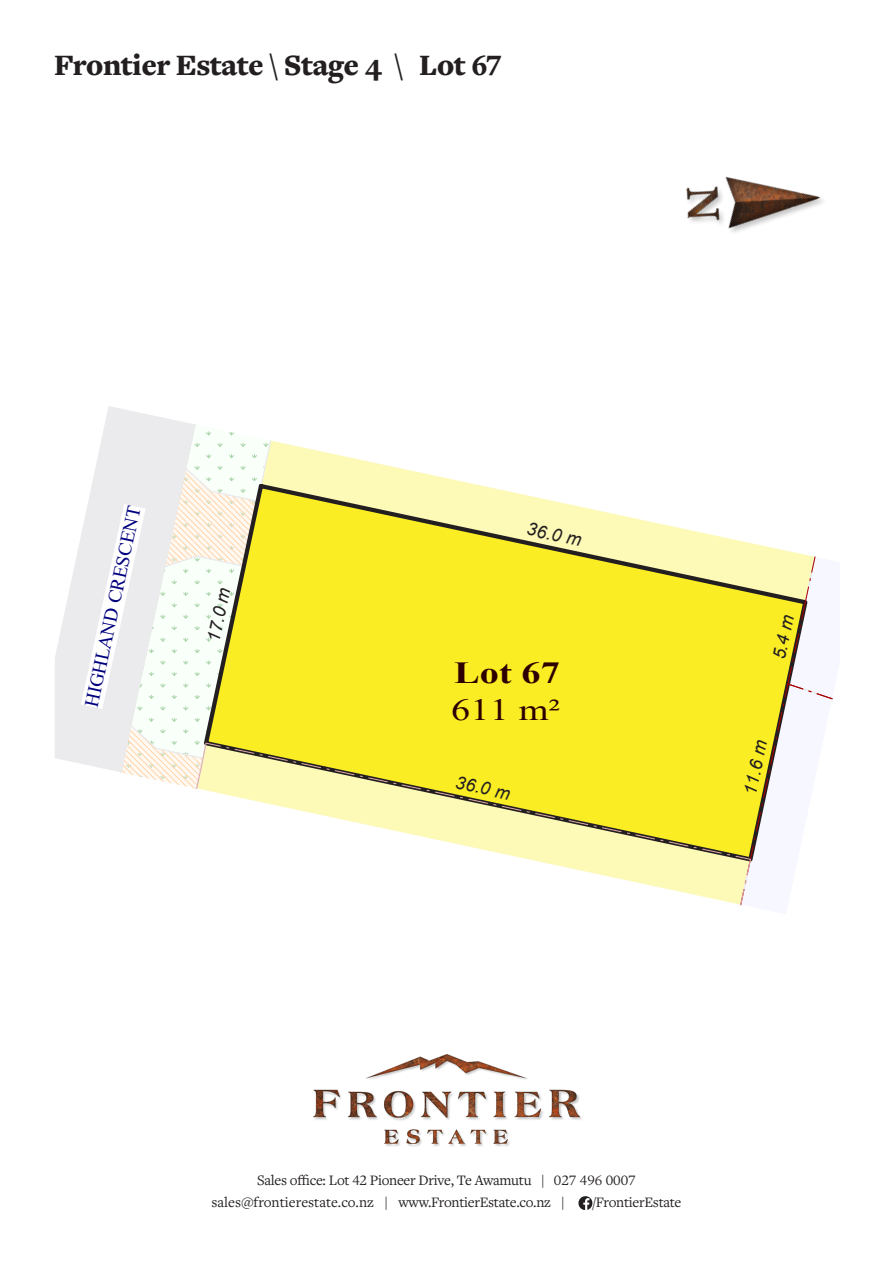
<style>
.page{position:relative;width:893px;height:1263px;background:#fff}
.page>*{position:absolute;margin:0;border:0;box-sizing:border-box;transform-origin:0 0}
.t1{font:900 30.75px "Freight Text Pro";letter-spacing:-.02em;color:#231f20}
.t2{font:700 30.6px "Times New Roman";color:#2d0000;scale:1.25 1}
.t3{font:30.6px "Times New Roman";color:#2d0000;scale:1.25 1}
.t4{font:19.35px "Times New Roman";color:#000080}
.t5{font:italic 18px "Arial";color:#231f20}
.t6{font:15px/22.5px "Freight Text Pro";letter-spacing:-.02em;color:#231f20}
</style>
<div class="page">
<svg style="left:578px;top:1196px;width:14px;height:14px"></svg>
<div style="left:313px;top:1054px;width:270px;height:93px;background:#231f20;opacity:.25"></div>
<img style="left:313px;top:1054px;width:267px;height:90px">
<img style="left:686px;top:176px;width:135px;height:56px">
<svg style="left:55px;top:406px;width:136px;height:358px"></svg>
<svg style="left:81px;top:424px;width:752px;height:482px"></svg>
<h1 class="t1" style="left:54px;top:45px;width:351px">Frontier Estate \ Stage 4 \</h1>
<h1 class="t1" style="left:419px;top:45px;width:84px">Lot 67</h1>
<p class="t4" style="left:78px;top:704px;width:207px;rotate:-78deg">HIGHLAND CRESCENT</p>
<p class="t5" style="left:202px;top:639px;width:57px;rotate:-78deg">17.0 m</p>
<p class="t5" style="left:529px;top:517px;width:57px;rotate:12deg">36.0 m</p>
<h2 class="t2" style="left:454px;top:650px;width:86px">Lot 67</h2>
<h2 class="t3" style="left:451px;top:688px;width:89px">611 m²</h2>
<p class="t5" style="left:458px;top:770px;width:57px;rotate:12deg">36.0 m</p>
<p class="t5" style="left:767px;top:657px;width:47px;rotate:-78deg">5.4 m</p>
<p class="t5" style="left:738px;top:792px;width:57px;rotate:-78deg">11.6 m</p>
<p class="t6" style="left:212px;top:1168px;width:426px;text-indent:46px">Sales office: Lot 42 Pioneer Drive, Te Awamutu | 027 496 0007 sales@frontierestate.co.nz | www.FrontierEstate.co.nz |</p>
<p class="t6" style="left:592px;top:1190px;width:91px">/FrontierEstate</p>
</div>
